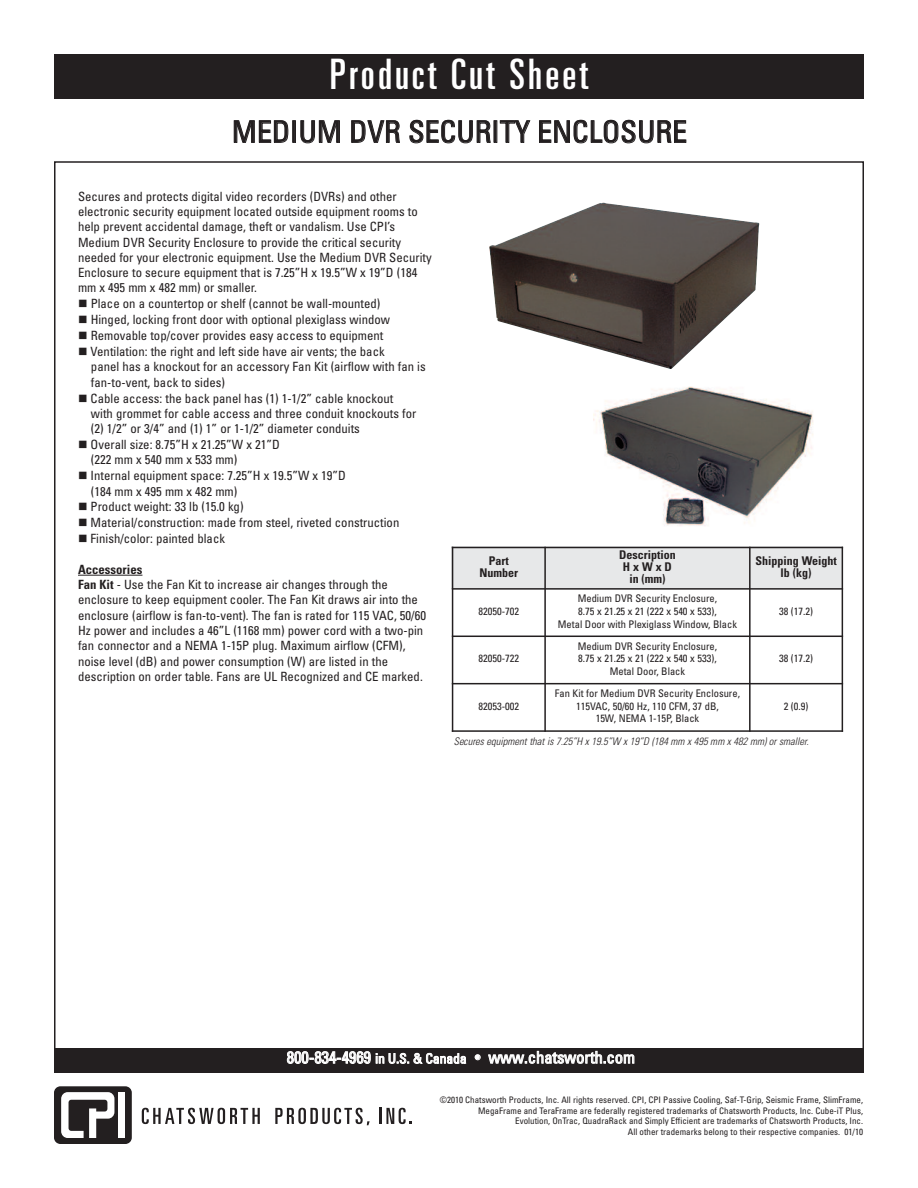
<style>
.page{position:relative;width:918px;height:1188px;background:#fff}
.page>*{position:absolute;margin:0;border:0;box-sizing:border-box;transform-origin:0 0}
.t1{font:ultra-condensed 42px "Univers LT Std";letter-spacing:.075em;color:#fff}
.t2{font:condensed 30px "Univers LT Std";color:#231f20}
.t3{font:condensed 16.5px "Univers LT Std";color:#fff}
.t4{font:condensed 12.75px/15.3px "Univers LT Std";color:#231f20}
.t5{font:700 condensed 12px/12px "Univers LT Std";color:#231f20;text-align:center}
.t6{font:condensed 10.5px/12.6px "Univers LT Std";color:#231f20;text-align:center}
.t7{font:italic 300 condensed 10.5px "Univers LT Std";color:#231f20}
.t8{font:condensed 9px/10.8px "Univers LT Std";color:#231f20;text-align:right}
.s1{font-weight:700}
.s2{font-size:13.5px}
</style>
<div class="page">
<hr style="left:78px;top:575px;width:64px;height:1px;background:#231f20">
<div style="left:54px;top:1049px;width:810px;height:24px;background:#231f20"></div>
<div style="left:54px;top:54px;width:810px;height:45px;background:#231f20"></div>
<div style="left:54px;top:1086px;width:78px;height:58px;background:#231f20;border-radius:6px"></div>
<div style="left:119px;top:1092px;width:6px;height:46px;background:#fff"></div>
<svg style="left:61px;top:1092px;width:53px;height:46px"></svg>
<svg style="left:142px;top:1108px;width:118px;height:16px"></svg>
<svg style="left:275px;top:1108px;width:95px;height:17px"></svg>
<svg style="left:380px;top:1108px;width:32px;height:16px"></svg>
<div style="left:452px;top:547px;width:93px;height:42px;background:#e7e8e9"></div>
<div style="left:545px;top:547px;width:205px;height:42px;background:#e7e8e9"></div>
<div style="left:750px;top:547px;width:93px;height:42px;background:#e7e8e9"></div>
<hr style="left:452px;top:547px;width:1px;height:185px;background:#231f20">
<hr style="left:544px;top:547px;width:2px;height:185px;background:#231f20">
<hr style="left:749px;top:547px;width:2px;height:185px;background:#231f20">
<hr style="left:842px;top:547px;width:1px;height:185px;background:#231f20">
<hr style="left:452px;top:547px;width:391px;height:1px;background:#231f20">
<hr style="left:452px;top:588px;width:391px;height:2px;background:#231f20">
<hr style="left:452px;top:636px;width:391px;height:1px;background:#231f20">
<hr style="left:452px;top:683px;width:391px;height:1px;background:#231f20">
<hr style="left:452px;top:730px;width:391px;height:2px;background:#231f20">
<img style="left:594px;top:386px;width:219px;height:140px">
<img style="left:489px;top:202px;width:271px;height:167px">
<h1 class="t1" style="left:330px;top:59px;width:260px">Product Cut Sheet</h1>
<h2 class="t2" style="left:232px;top:121px;width:457px">MEDIUM DVR SECURITY ENCLOSURE</h2>
<p class="t4" style="left:78px;top:190px;width:320px">Secures and protects digital video recorders (DVRs) and other</p>
<p class="t4" style="left:78px;top:205px;width:341px">electronic security equipment located outside equipment rooms to</p>
<p class="t4" style="left:78px;top:220px;width:319px">help prevent accidental damage, theft or vandalism. Use CPI’s</p>
<p class="t4" style="left:78px;top:235px;width:325px">Medium DVR Security Enclosure to provide the critical security</p>
<p class="t4" style="left:78px;top:251px;width:355px">needed for your electronic equipment. Use the Medium DVR Security</p>
<p class="t4" style="left:78px;top:266px;width:341px">Enclosure to secure equipment that is 7.25”H x 19.5”W x 19”D (184</p>
<p class="t4" style="left:78px;top:281px;width:181px">mm x 495 mm x 482 mm) or smaller.</p>
<p class="t4" style="left:91px;top:297px;width:291px">Place on a countertop or shelf (cannot be wall-mounted)</p>
<p class="t4" style="left:91px;top:313px;width:301px">Hinged, locking front door with optional plexiglass window</p>
<p class="t4" style="left:91px;top:329px;width:294px">Removable top/cover provides easy access to equipment</p>
<p class="t4" style="left:91px;top:345px;width:296px">Ventilation: the right and left side have air vents; the back</p>
<p class="t4" style="left:91px;top:360px;width:336px">panel has a knockout for an accessory Fan Kit (airflow with fan is</p>
<p class="t4" style="left:91px;top:376px;width:135px">fan-to-vent, back to sides)</p>
<p class="t4" style="left:91px;top:391px;width:304px">Cable access: the back panel has (1) 1-1/2” cable knockout</p>
<p class="t4" style="left:91px;top:407px;width:327px">with grommet for cable access and three conduit knockouts for</p>
<p class="t4" style="left:91px;top:422px;width:270px">(2) 1/2” or 3/4” and (1) 1” or 1-1/2” diameter conduits</p>
<p class="t4" style="left:91px;top:438px;width:191px">Overall size: 8.75”H x 21.25”W x 21”D</p>
<p class="t4" style="left:91px;top:453px;width:148px">(222 mm x 540 mm x 533 mm)</p>
<p class="t4" style="left:91px;top:469px;width:257px">Internal equipment space: 7.25”H x 19.5”W x 19”D</p>
<p class="t4" style="left:91px;top:484px;width:148px">(184 mm x 495 mm x 482 mm)</p>
<p class="t4" style="left:91px;top:500px;width:154px">Product weight: 33 lb (15.0 kg)</p>
<p class="t4" style="left:91px;top:516px;width:310px">Material/construction: made from steel, riveted construction</p>
<p class="t4" style="left:91px;top:532px;width:136px">Finish/color: painted black</p>
<p class="t4" style="left:78px;top:563px;width:350px"><span class="s1">Accessories<br>Fan Kit</span> - Use the Fan Kit to increase air changes through the enclosure to keep equipment cooler. The Fan Kit draws air into the enclosure (airflow is fan-to-vent). The fan is rated for 115 VAC, 50/60<br>Hz power and includes a 46”L (1168 mm) power cord with a two-pin fan connector and a NEMA 1-15P plug. Maximum airflow (CFM), noise level (dB) and power consumption (W) are listed in the description on order table. Fans are UL Recognized and CE marked.</p>
<p class="t5" style="left:480px;top:556px;width:40px">Part<br>Number</p>
<p class="t5" style="left:619px;top:550px;width:58px">Description<br>HxWxD in (mm)</p>
<p class="t5" style="left:755px;top:556px;width:83px">Shipping Weight lb (kg)</p>
<p class="t6" style="left:478px;top:606px;width:42px">82050-702</p>
<p class="t6" style="left:558px;top:593px;width:181px">Medium DVR Security Enclosure,<br>8.75 x 21.25 x 21 (222 x 540 x 533),<br>Metal Door with Plexiglass Window, Black</p>
<p class="t6" style="left:779px;top:606px;width:36px">38 (17.2)</p>
<p class="t6" style="left:478px;top:653px;width:42px">82050-722</p>
<p class="t6" style="left:578px;top:641px;width:141px">Medium DVR Security Enclosure,<br>8.75 x 21.25 x 21 (222 x 540 x 533),<br>Metal Door, Black</p>
<p class="t6" style="left:779px;top:653px;width:36px">38 (17.2)</p>
<p class="t6" style="left:555px;top:688px;width:187px">Fan Kit for Medium DVR Security Enclosure,<br>115VAC, 50/60 Hz, 110 CFM, 37 dB,<br>15W, NEMA 1-15P, Black</p>
<p class="t6" style="left:784px;top:701px;width:26px">2 (0.9)</p>
<p class="t7" style="left:454px;top:738px;width:356px">Secures equipment that is 7.25”H x 19.5”W x 19”D (184 mm x 495 mm x 482 mm) or smaller.</p>
<p class="t6" style="left:478px;top:701px;width:42px">82053-002</p>
<p class="t3" style="left:287px;top:1051px;width:350px">800-834-4969 <span class="s2">in U.S. &amp; Canada</span> • www.chatsworth.com</p>
<p class="t8" style="left:440px;top:1095px;width:425px">©2010 Chatsworth Products, Inc. All rights reserved. CPI, CPI Passive Cooling, Saf-T-Grip, Seismic Frame, SlimFrame, MegaFrame and TeraFrame are federally registered trademarks of Chatsworth Products, Inc. Cube-iT Plus,<br>Evolution, OnTrac, QuadraRack and Simply Efficient are trademarks of Chatsworth Products, Inc.<br>All other trademarks belong to their respective companies. 01/10</p>
</div>
